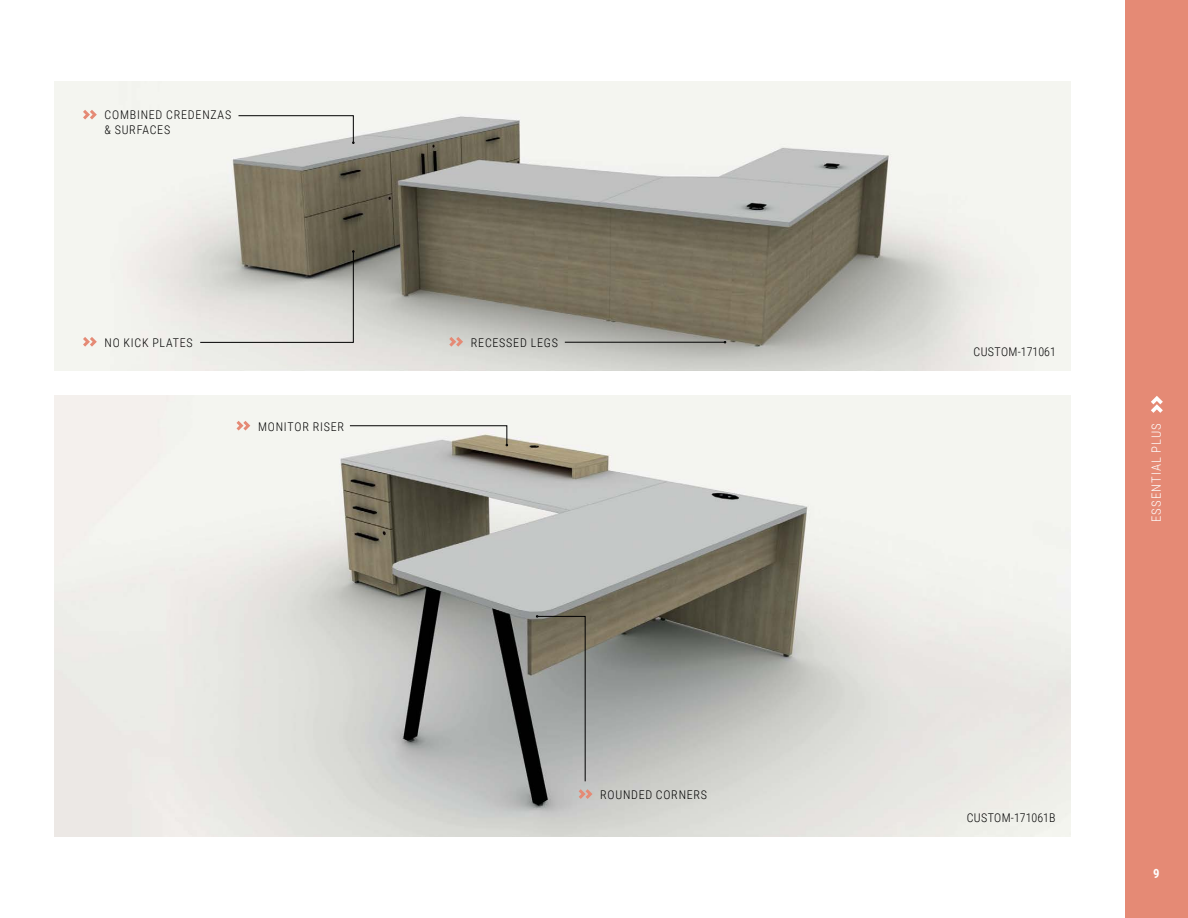
<style>
.page{position:relative;width:1188px;height:918px;background:#fff}
.page>*{position:absolute;margin:0;border:0;box-sizing:border-box;transform-origin:0 0}
.t1{font:300 12.75px "Roboto Condensed";letter-spacing:.085em;color:#fff}
.t2{font:700 12.75px "Roboto Condensed";color:#fff}
.t3{font:300 12px/14.4px "Roboto Condensed";letter-spacing:.065em;color:#000}
.t4{font:300 12px "Roboto Condensed";letter-spacing:.02em;color:#000}
.t5{font:300 12px "Roboto Condensed";letter-spacing:.01em;color:#000}
</style>
<div class="page">
<div style="left:1125px;top:0;width:63px;height:918px;background:#e58a75"></div>
<svg style="left:1151px;top:396px;width:12px;height:17px"></svg>
<img style="left:54px;top:81px;width:1017px;height:290px">
<img style="left:54px;top:396px;width:1017px;height:441px">
<svg style="left:83px;top:110px;width:14px;height:9px"></svg>
<svg style="left:83px;top:337px;width:14px;height:10px"></svg>
<svg style="left:237px;top:421px;width:13px;height:10px"></svg>
<svg style="left:579px;top:789px;width:13px;height:10px"></svg>
<svg style="left:449px;top:337px;width:14px;height:10px"></svg>
<svg style="left:238px;top:115px;width:116px;height:29px"></svg>
<svg style="left:200px;top:251px;width:154px;height:92px;background:#c1bfb9"></svg>
<svg style="left:350px;top:425px;width:158px;height:21px"></svg>
<hr style="left:565px;top:342px;width:159px;height:1px;background:#000">
<svg style="left:536px;top:615px;width:50px;height:167px;background:#92928c"></svg>
<p class="t3" style="left:105px;top:108px;width:128px">COMBINED CREDENZAS &amp; SURFACES</p>
<p class="t3" style="left:105px;top:335px;width:90px">NO KICK PLATES</p>
<p class="t3" style="left:258px;top:419px;width:88px">MONITOR RISER</p>
<p class="t3" style="left:471px;top:335px;width:89px">RECESSED LEGS</p>
<p class="t3" style="left:600px;top:787px;width:108px">ROUNDED CORNERS</p>
<p class="t5" style="left:974px;top:344px;width:84px">CUSTOM-171061</p>
<p class="t1" style="left:1148px;top:522px;width:100px;rotate:-90deg">ESSENTIAL PLUS</p>
<p class="t4" style="left:967px;top:809px;width:91px">CUSTOM-171061B</p>
<p class="t2" style="left:1153px;top:864px;width:8px">9</p>
</div>
